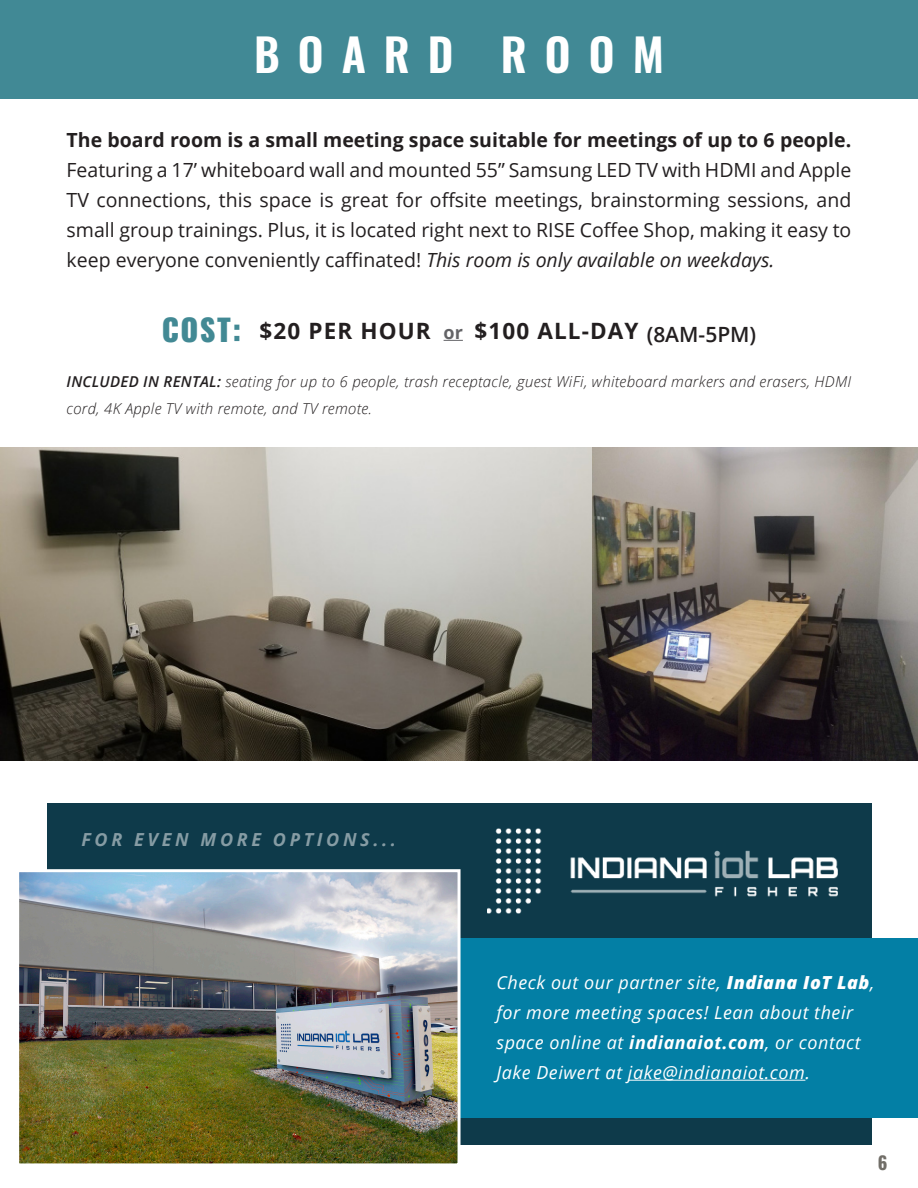
<style>
.page{position:relative;width:918px;height:1188px;background:#fff}
.page>*{position:absolute;margin:0;border:0;box-sizing:border-box;transform-origin:0 0}
.t1{font:600 45px "Oswald";letter-spacing:.4em;color:#fff}
.t2{font:700 22.5px "Open Sans";letter-spacing:.05em;color:#231f20}
.t3{font:19.5px/30px "Open Sans";color:#231f20;text-align:justify}
.t4{font:italic 18px/30px "Open Sans";letter-spacing:.03em;color:#fff}
.t5{font:italic 700 18px "Open Sans";letter-spacing:.2em;color:#fff}
.t6{font:700 18px "Oswald";color:#716e68}
.t7{font:italic 300 15px/27px "Open Sans";letter-spacing:.02em;color:#231f20}
.s1{font-weight:700}
.s2{font-style:italic}
.s3{font-family:"Oswald";font-weight:800;font-size:30px;color:#428994}
.s4{font-size:18px;color:#636366}
.s5{font-weight:600}
.s6{font-weight:800}
</style>
<div class="page">
<div style="left:47px;top:803px;width:824px;height:341px;background:#0e3a4a"></div>
<div style="left:189px;top:938px;width:729px;height:180px;background:#037fa5"></div>
<hr style="left:628px;top:1080px;width:177px;height:1px;background:#fff">
<img style="left:488px;top:828px;width:350px;height:85px">
<svg style="left:444px;top:340px;width:19px;height:1px"></svg>
<div style="left:0;top:0;width:918px;height:99px;background:#418995"></div>
<img style="left:0;top:447px;width:592px;height:313px">
<img style="left:592px;top:447px;width:326px;height:313px">
<img style="left:20px;top:873px;width:437px;height:289px">
<div style="left:16px;top:869px;width:445px;height:297px;border:3px solid #fff"></div>
<p class="t1" style="left:254px;top:23px;width:411px">BOARD ROOM</p>
<p class="t3" style="left:67px;top:124px;width:786px"><span class="s1">The board room is a small meeting space suitable for meetings of up to 6 people.<br></span>Featuring a 17’ whiteboard wall and mounted 55” Samsung LED TV with HDMI and Apple TV connections, this space is great for offsite meetings, brainstorming sessions, and small group trainings. Plus, it is located right next to RISE Coffee Shop, making it easy to keep everyone conveniently caffinated! <span class="s2">This room is only available on weekdays.</span></p>
<p class="t2" style="left:162px;top:315px;width:596px"><span class="s3">COST:</span> $20 PER HOUR <span class="s4">or</span> $100 ALL-DAY <sub>(8AM-5PM)</sub></p>
<p class="t7" style="left:67px;top:368px;width:786px"><span class="s5">INCLUDED IN RENTAL:</span> seating for up to 6 people, trash receptacle, guest WiFi, whiteboard markers and erasers, HDMI cord, 4K Apple TV with remote, and TV remote.</p>
<p class="t5" style="left:81px;top:827px;width:316px">FOR EVEN MORE OPTIONS...</p>
<p class="t4" style="left:496px;top:967px;width:379px">Check out our partner site, <span class="s6">Indiana IoT Lab</span>, for more meeting spaces! Lean about their space online at <span class="s1">indianaiot.com</span>, or contact Jake Deiwert at jake@indianaiot.com.</p>
<p class="t6" style="left:878px;top:1154px;width:11px">6</p>
</div>
